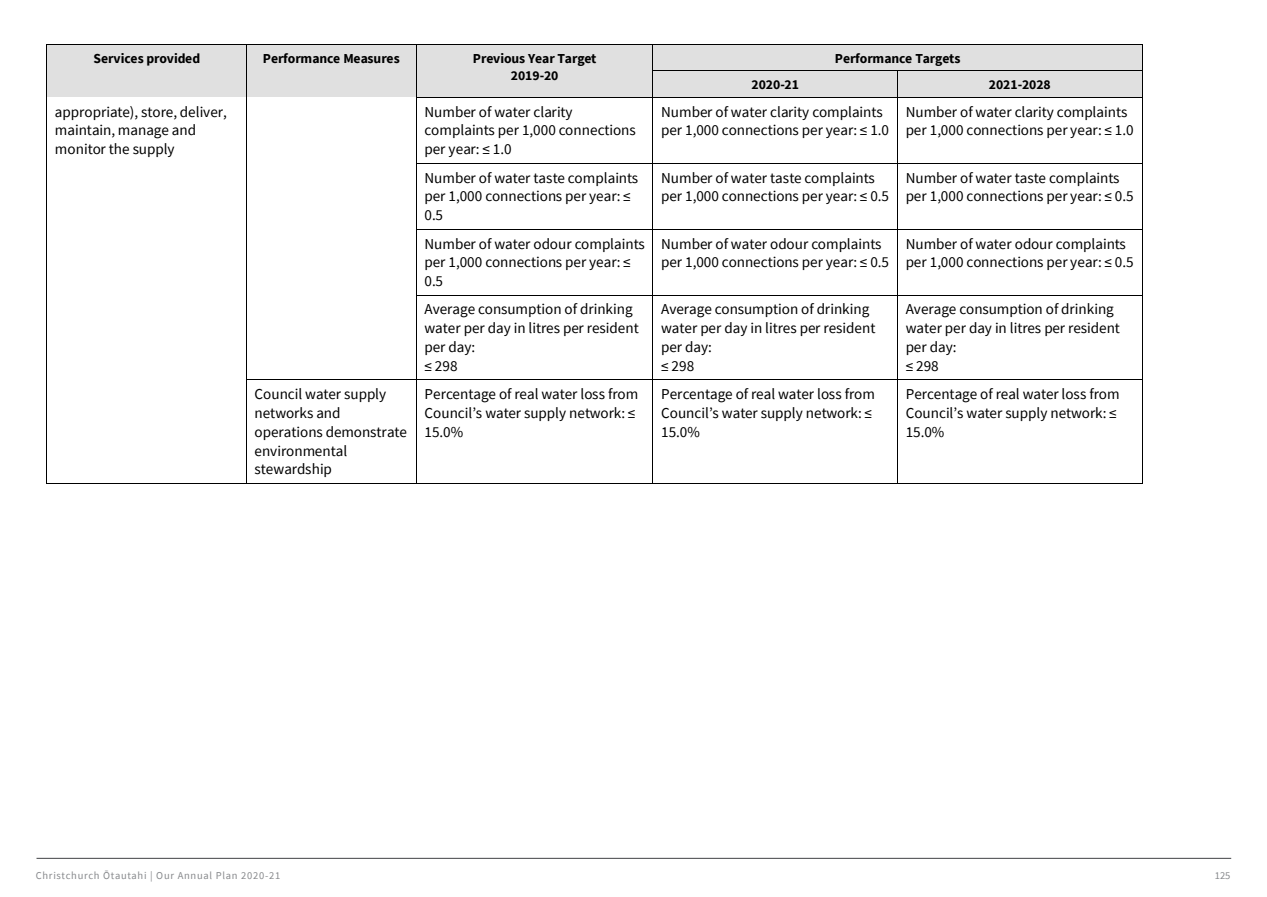
<style>
.page{position:relative;width:1267px;height:897px;background:#fff}
.page>*{position:absolute;margin:0;border:0;box-sizing:border-box;transform-origin:0 0}
.t1{font:15.15px/18.8px "Source Sans Pro";letter-spacing:-.005em;color:#000}
.t2{font:700 13.65px/17px "Source Sans Pro";color:#000;text-align:center}
.t3{font:10.5px "Source Sans Pro";letter-spacing:.07em;color:#87898c}
</style>
<div class="page">
<hr style="left:37px;top:857px;width:1194px;height:1px;background:#57585a">
<div style="left:47px;top:45px;width:199px;height:52px;background:#e0e0e0"></div>
<div style="left:247px;top:45px;width:169px;height:52px;background:#e0e0e0"></div>
<div style="left:417px;top:45px;width:235px;height:52px;background:#e0e0e0"></div>
<div style="left:653px;top:45px;width:488px;height:26px;background:#e0e0e0"></div>
<hr style="left:47px;top:44px;width:199px;height:1px;background:#000">
<hr style="left:247px;top:44px;width:169px;height:1px;background:#000">
<hr style="left:417px;top:44px;width:235px;height:1px;background:#000">
<hr style="left:653px;top:44px;width:488px;height:1px;background:#000">
<div style="left:653px;top:71px;width:244px;height:26px;background:#e0e0e0"></div>
<div style="left:898px;top:71px;width:243px;height:26px;background:#e0e0e0"></div>
<svg style="left:46px;top:44px;width:1px;height:58px"></svg>
<svg style="left:246px;top:44px;width:1px;height:58px"></svg>
<svg style="left:416px;top:44px;width:1px;height:58px"></svg>
<hr style="left:417px;top:97px;width:235px;height:1px;background:#000">
<svg style="left:652px;top:44px;width:1px;height:58px"></svg>
<hr style="left:653px;top:97px;width:244px;height:1px;background:#000">
<svg style="left:897px;top:71px;width:1px;height:31px"></svg>
<hr style="left:898px;top:97px;width:243px;height:1px;background:#000">
<svg style="left:1141px;top:44px;width:1px;height:54px"></svg>
<hr style="left:46px;top:102px;width:1px;height:61px;background:#000">
<hr style="left:246px;top:102px;width:1px;height:61px;background:#000">
<hr style="left:416px;top:102px;width:1px;height:61px;background:#000">
<hr style="left:652px;top:102px;width:1px;height:61px;background:#000">
<hr style="left:897px;top:102px;width:1px;height:61px;background:#000">
<hr style="left:1141px;top:102px;width:1px;height:61px;background:#000">
<hr style="left:417px;top:163px;width:235px;height:1px;background:#000">
<hr style="left:653px;top:163px;width:244px;height:1px;background:#000">
<hr style="left:898px;top:163px;width:243px;height:1px;background:#000">
<hr style="left:46px;top:168px;width:1px;height:61px;background:#000">
<hr style="left:246px;top:168px;width:1px;height:61px;background:#000">
<hr style="left:416px;top:168px;width:1px;height:61px;background:#000">
<hr style="left:652px;top:168px;width:1px;height:61px;background:#000">
<hr style="left:897px;top:168px;width:1px;height:61px;background:#000">
<hr style="left:1141px;top:168px;width:1px;height:61px;background:#000">
<hr style="left:417px;top:229px;width:235px;height:1px;background:#000">
<hr style="left:653px;top:229px;width:244px;height:1px;background:#000">
<hr style="left:898px;top:229px;width:243px;height:1px;background:#000">
<hr style="left:46px;top:234px;width:1px;height:60px;background:#000">
<hr style="left:246px;top:234px;width:1px;height:60px;background:#000">
<hr style="left:416px;top:234px;width:1px;height:60px;background:#000">
<hr style="left:652px;top:234px;width:1px;height:60px;background:#000">
<hr style="left:897px;top:234px;width:1px;height:60px;background:#000">
<hr style="left:1141px;top:234px;width:1px;height:60px;background:#000">
<hr style="left:417px;top:294px;width:235px;height:1px;background:#000">
<hr style="left:653px;top:294px;width:244px;height:1px;background:#000">
<hr style="left:898px;top:294px;width:243px;height:1px;background:#000">
<hr style="left:46px;top:299px;width:1px;height:80px;background:#000">
<hr style="left:246px;top:299px;width:1px;height:80px;background:#000">
<hr style="left:416px;top:299px;width:1px;height:80px;background:#000">
<hr style="left:652px;top:299px;width:1px;height:80px;background:#000">
<hr style="left:897px;top:299px;width:1px;height:80px;background:#000">
<hr style="left:1141px;top:299px;width:1px;height:80px;background:#000">
<hr style="left:247px;top:379px;width:169px;height:1px;background:#000">
<hr style="left:417px;top:379px;width:235px;height:1px;background:#000">
<hr style="left:653px;top:379px;width:244px;height:1px;background:#000">
<hr style="left:898px;top:379px;width:243px;height:1px;background:#000">
<hr style="left:46px;top:384px;width:1px;height:99px;background:#000">
<hr style="left:47px;top:483px;width:199px;height:1px;background:#000">
<hr style="left:246px;top:384px;width:1px;height:99px;background:#000">
<hr style="left:247px;top:483px;width:169px;height:1px;background:#000">
<hr style="left:416px;top:384px;width:1px;height:99px;background:#000">
<hr style="left:417px;top:483px;width:235px;height:1px;background:#000">
<hr style="left:652px;top:384px;width:1px;height:99px;background:#000">
<hr style="left:653px;top:483px;width:244px;height:1px;background:#000">
<hr style="left:897px;top:384px;width:1px;height:99px;background:#000">
<hr style="left:898px;top:483px;width:243px;height:1px;background:#000">
<hr style="left:1141px;top:384px;width:1px;height:99px;background:#000">
<p class="t2" style="left:93px;top:49px;width:108px">Services provided</p>
<p class="t2" style="left:263px;top:49px;width:139px">Performance Measures</p>
<p class="t2" style="left:472px;top:49px;width:125px">Previous Year Target<br>2019-20</p>
<p class="t2" style="left:834px;top:49px;width:127px">Performance Targets</p>
<p class="t2" style="left:751px;top:76px;width:49px">2020-21</p>
<p class="t2" style="left:988px;top:76px;width:63px">2021-2028</p>
<p class="t1" style="left:55px;top:102px;width:173px">appropriate), store, deliver, maintain, manage and monitor the supply</p>
<p class="t1" style="left:424px;top:102px;width:213px">Number of water clarity complaints per 1,000 connections per year: ≤ 1.0</p>
<p class="t1" style="left:661px;top:102px;width:229px">Number of water clarity complaints per 1,000 connections per year: ≤ 1.0</p>
<p class="t1" style="left:905px;top:102px;width:229px">Number of water clarity complaints per 1,000 connections per year: ≤ 1.0</p>
<p class="t1" style="left:424px;top:168px;width:215px">Number of water taste complaints per 1,000 connections per year: ≤<br>0.5</p>
<p class="t1" style="left:661px;top:168px;width:229px">Number of water taste complaints per 1,000 connections per year: ≤ 0.5</p>
<p class="t1" style="left:905px;top:168px;width:229px">Number of water taste complaints per 1,000 connections per year: ≤ 0.5</p>
<p class="t1" style="left:424px;top:234px;width:222px">Number of water odour complaints per 1,000 connections per year: ≤<br>0.5</p>
<p class="t1" style="left:661px;top:234px;width:229px">Number of water odour complaints per 1,000 connections per year: ≤ 0.5</p>
<p class="t1" style="left:905px;top:234px;width:229px">Number of water odour complaints per 1,000 connections per year: ≤ 0.5</p>
<p class="t1" style="left:424px;top:299px;width:216px">Average consumption of drinking water per day in litres per resident per day:<br>≤ 298</p>
<p class="t1" style="left:661px;top:299px;width:216px">Average consumption of drinking water per day in litres per resident per day:<br>≤ 298</p>
<p class="t1" style="left:905px;top:299px;width:216px">Average consumption of drinking water per day in litres per resident per day:<br>≤ 298</p>
<p class="t1" style="left:254px;top:384px;width:154px">Council water supply networks and operations demonstrate environmental stewardship</p>
<p class="t1" style="left:424px;top:384px;width:215px">Percentage of real water loss from<br>Council’s water supply network: ≤<br>15.0%</p>
<p class="t1" style="left:661px;top:384px;width:215px">Percentage of real water loss from<br>Council’s water supply network: ≤<br>15.0%</p>
<p class="t1" style="left:905px;top:384px;width:215px">Percentage of real water loss from<br>Council’s water supply network: ≤<br>15.0%</p>
<p class="t3" style="left:36px;top:869px;width:246px">Christchurch Ōtautahi | Our Annual Plan 2020-21</p>
<p class="t3" style="left:1214px;top:869px;width:17px">125</p>
</div>
